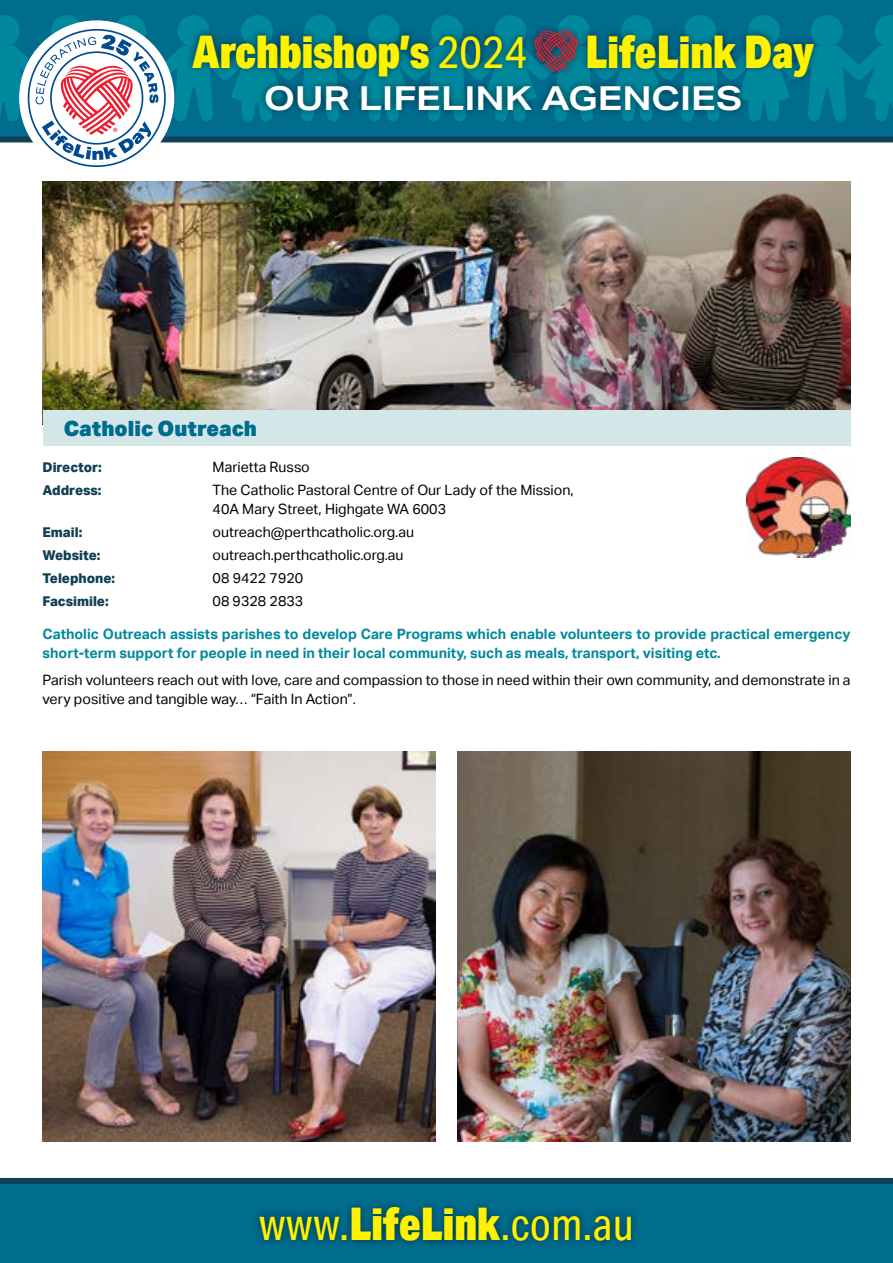
<style>
.page{position:relative;width:893px;height:1263px;background:#fff}
.page>*{position:absolute;margin:0;border:0;box-sizing:border-box;transform-origin:0 0}
.t1{font:900 45px "Aktiv Grotesk Cd";color:#fff200}
.t2{font:45px "Aktiv Grotesk Cd";color:#fff200}
.t3{font:700 33px "Aktiv Grotesk Ex";color:#fff}
.t4{font:900 21px "Aktiv Grotesk";color:#006c8e}
.t5{font:14.25px/18.8px "Aktiv Grotesk";color:#000}
.t6{font:700 14.25px/18.8px "Aktiv Grotesk";color:#00899d}
.t7{font:800 13.5px "Aktiv Grotesk";color:#114055}
.s1{font-weight:400}
.s2{font-weight:900}
</style>
<div class="page">
<div style="left:0;top:1178px;width:893px;height:85px;background:#006c8e"></div>
<div style="left:0;top:0;width:893px;height:136px;background:#006c8e"></div>
<div style="left:0;top:1178px;width:893px;height:6px;background:#114055"></div>
<div style="left:252px;top:1200px;width:387px;height:48px;background:#000;opacity:.5"></div>
<svg style="left:0;top:15px;width:893px;height:145px"></svg>
<img style="left:43px;top:182px;width:807px;height:228px">
<div style="left:43px;top:410px;width:807px;height:36px;background:#d3e7e9"></div>
<img style="left:747px;top:458px;width:103px;height:99px">
<img style="left:43px;top:751px;width:393px;height:391px">
<img style="left:457px;top:751px;width:393px;height:391px">
<h1 class="t1" style="left:192px;top:23px;width:336px">Archbishop’s <span class="s1">2024</span></h1>
<h1 class="t1" style="left:585px;top:23px;width:231px">LifeLink Day</h1>
<h2 class="t3" style="left:264px;top:78px;width:479px">OUR LIFELINK AGENCIES</h2>
<h3 class="t4" style="left:64px;top:415px;width:195px">Catholic Outreach</h3>
<p class="t7" style="left:43px;top:459px;width:61px">Director:</p>
<p class="t5" style="left:213px;top:457px;width:99px">Marietta Russo</p>
<p class="t7" style="left:43px;top:482px;width:61px">Address:</p>
<p class="t5" style="left:213px;top:480px;width:363px">The Catholic Pastoral Centre of Our Lady of the Mission,<br>40A Mary Street, Highgate WA 6003</p>
<p class="t7" style="left:43px;top:524px;width:41px">Email:</p>
<p class="t5" style="left:213px;top:522px;width:203px">outreach@perthcatholic.org.au</p>
<p class="t7" style="left:43px;top:547px;width:60px">Website:</p>
<p class="t5" style="left:213px;top:545px;width:193px">outreach.perthcatholic.org.au</p>
<p class="t7" style="left:43px;top:570px;width:74px">Telephone:</p>
<p class="t5" style="left:213px;top:568px;width:92px">08 9422 7920</p>
<p class="t7" style="left:43px;top:593px;width:68px">Facsimile:</p>
<p class="t5" style="left:213px;top:591px;width:92px">08 9328 2833</p>
<p class="t6" style="left:43px;top:625px;width:809px">Catholic Outreach assists parishes to develop Care Programs which enable volunteers to provide practical emergency short-term support for people in need in their local community, such as meals, transport, visiting etc.</p>
<p class="t5" style="left:43px;top:671px;width:809px">Parish volunteers reach out with love, care and compassion to those in need within their own community, and demonstrate in a very positive and tangible way… “Faith In Action”.</p>
<h1 class="t2" style="left:259px;top:1197px;width:376px">www.<span class="s2">LifeLink</span>.com.au</h1>
</div>
